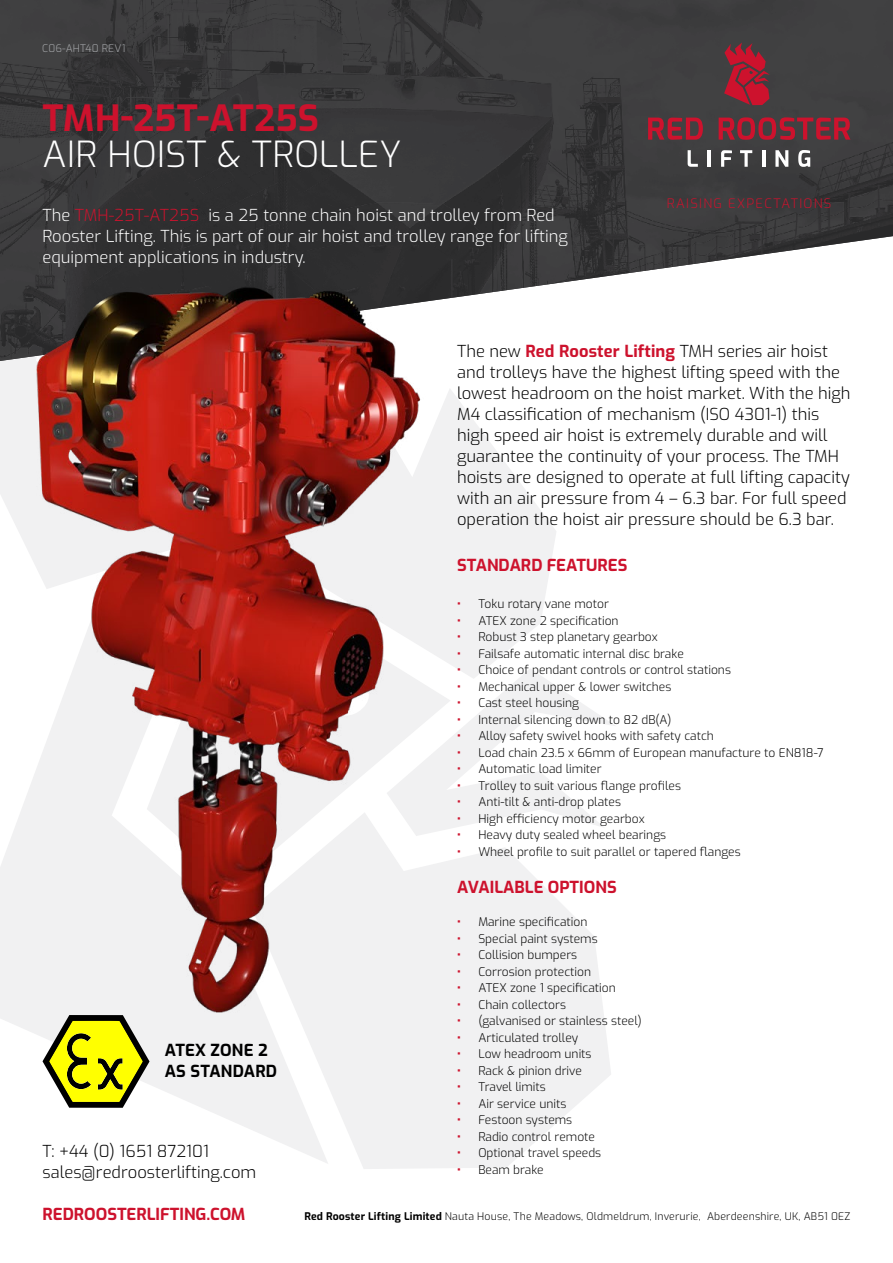
<style>
.page{position:relative;width:893px;height:1263px;background:#fff}
.page>*{position:absolute;margin:0;border:0;box-sizing:border-box;transform-origin:0 0}
.t1{font:300 36px "Exo";letter-spacing:.01em;color:#fff}
.t2{font:700 36px "Exo";letter-spacing:.01em;color:#cd122d}
.t3{font:300 16.5px/21px "Exo";color:#000}
.t4{font:300 16.5px/21px "Exo";color:#fff}
.t5{font:700 16.5px "Exo";color:#cd122d}
.t6{font:700 16.5px/21px "Exo";letter-spacing:.01em;color:#000}
.t7{font:300 13.05px "Exo";letter-spacing:.1em;color:#cd122d}
.t8{font:300 12px "Exo";color:#000}
.t9{font:300 10.5px "Exo";letter-spacing:.015em;color:#000}
.t10{font:300 10.5px "Exo";letter-spacing:.01em;color:#a7a9ac}
.s1{color:#cd122d}
.s2{font-weight:700;color:#cd122d}
.s3{font-weight:700}
</style>
<div class="page">
<svg style="left:541px;top:679px;width:74px;height:133px"></svg>
<svg style="left:328px;top:812px;width:283px;height:357px;fill:#f1f1f2"></svg>
<svg style="left:0;top:361px;width:556px;height:318px"></svg>
<svg style="left:0;top:563px;width:328px;height:600px"></svg>
<img style="left:0;top:0;width:893px;height:361px">
<img style="left:14px;top:269px;width:527px;height:767px">
<svg style="left:39px;top:1012px;width:114px;height:101px"></svg>
<svg style="left:648px;top:118px;width:55px;height:22px"></svg>
<svg style="left:719px;top:117px;width:131px;height:23px;background:#832a37"></svg>
<svg style="left:688px;top:150px;width:10px;height:17px"></svg>
<hr style="left:708px;top:150px;width:3px;height:17px;background:#fff">
<svg style="left:721px;top:150px;width:11px;height:17px"></svg>
<svg style="left:740px;top:150px;width:12px;height:17px"></svg>
<hr style="left:762px;top:150px;width:3px;height:17px;background:#fff">
<svg style="left:775px;top:150px;width:13px;height:17px"></svg>
<svg style="left:798px;top:150px;width:12px;height:17px"></svg>
<svg style="left:724px;top:43px;width:46px;height:62px;background:#912535"></svg>
<p class="t10" style="left:42px;top:41px;width:85px">C06-AHT40 REV1</p>
<h1 class="t2" style="left:43px;top:91px;width:278px">TMH-25T-AT25S</h1>
<h1 class="t1" style="left:43px;top:127px;width:361px">AIR HOIST &amp; TROLLEY</h1>
<h2 class="t4" style="left:43px;top:203px;width:527px">The <span class="s1">TMH-25T-AT25S</span> is a 25 tonne chain hoist and trolley from Red<br>Rooster Lifting. This is part of our air hoist and trolley range for lifting equipment applications in industry.</h2>
<p class="t7" style="left:667px;top:194px;width:166px">RAISING EXPECTATIONS</p>
<h2 class="t6" style="left:165px;top:1038px;width:114px">ATEX ZONE 2<br>AS STANDARD</h2>
<h2 class="t3" style="left:43px;top:1139px;width:215px">T: +44 (0) 1651 872101 sales@redroosterlifting.com</h2>
<h2 class="t5" style="left:43px;top:1201px;width:204px">REDROOSTERLIFTING.COM</h2>
<p class="t3" style="left:457px;top:339px;width:395px">The new <span class="s2">Red Rooster Lifting</span> TMH series air hoist and trolleys have the highest lifting speed with the lowest headroom on the hoist market. With the high M4 classification of mechanism (ISO 4301-1) this high speed air hoist is extremely durable and will guarantee the continuity of your process. The TMH hoists are designed to operate at full lifting capacity with an air pressure from 4 – 6.3 bar. For full speed operation the hoist air pressure should be 6.3 bar.</p>
<h2 class="t5" style="left:457px;top:552px;width:172px">STANDARD FEATURES</h2>
<p class="t8" style="left:457px;top:595px;width:153px"><span class="s2">•</span> Toku rotary vane motor</p>
<p class="t8" style="left:457px;top:612px;width:163px"><span class="s2">•</span> ATEX zone 2 specification</p>
<p class="t8" style="left:457px;top:628px;width:202px"><span class="s2">•</span> Robust 3 step planetary gearbox</p>
<p class="t8" style="left:457px;top:645px;width:228px"><span class="s2">•</span> Failsafe automatic internal disc brake</p>
<p class="t8" style="left:457px;top:661px;width:275px"><span class="s2">•</span> Choice of pendant controls or control stations</p>
<p class="t8" style="left:457px;top:678px;width:216px"><span class="s2">•</span> Mechanical upper &amp; lower switches</p>
<p class="t8" style="left:457px;top:694px;width:123px"><span class="s2">•</span> Cast steel housing</p>
<p class="t8" style="left:457px;top:711px;width:216px"><span class="s2">•</span> Internal silencing down to 82 dB(A)</p>
<p class="t8" style="left:457px;top:727px;width:258px"><span class="s2">•</span> Alloy safety swivel hooks with safety catch</p>
<p class="t8" style="left:457px;top:744px;width:368px"><span class="s2">•</span> Load chain 23.5 x 66mm of European manufacture to EN818-7</p>
<p class="t8" style="left:457px;top:760px;width:146px"><span class="s2">•</span> Automatic load limiter</p>
<p class="t8" style="left:457px;top:777px;width:225px"><span class="s2">•</span> Trolley to suit various flange profiles</p>
<p class="t8" style="left:457px;top:793px;width:165px"><span class="s2">•</span> Anti-tilt &amp; anti-drop plates</p>
<p class="t8" style="left:457px;top:810px;width:189px"><span class="s2">•</span> High efficiency motor gearbox</p>
<p class="t8" style="left:457px;top:826px;width:211px"><span class="s2">•</span> Heavy duty sealed wheel bearings</p>
<p class="t8" style="left:457px;top:843px;width:285px"><span class="s2">•</span> Wheel profile to suit parallel or tapered flanges</p>
<h2 class="t5" style="left:457px;top:875px;width:161px">AVAILABLE OPTIONS</h2>
<p class="t8" style="left:457px;top:913px;width:132px"><span class="s2">•</span> Marine specification</p>
<p class="t8" style="left:457px;top:930px;width:142px"><span class="s2">•</span> Special paint systems</p>
<p class="t8" style="left:457px;top:946px;width:122px"><span class="s2">•</span> Collision bumpers</p>
<p class="t8" style="left:457px;top:963px;width:136px"><span class="s2">•</span> Corrosion protection</p>
<p class="t8" style="left:457px;top:979px;width:160px"><span class="s2">•</span> ATEX zone 1 specification</p>
<p class="t8" style="left:457px;top:996px;width:110px"><span class="s2">•</span> Chain collectors</p>
<p class="t8" style="left:457px;top:1012px;width:186px"><span class="s2">•</span> (galvanised or stainless steel)</p>
<p class="t8" style="left:457px;top:1029px;width:123px"><span class="s2">•</span> Articulated trolley</p>
<p class="t8" style="left:457px;top:1045px;width:136px"><span class="s2">•</span> Low headroom units</p>
<p class="t8" style="left:457px;top:1062px;width:126px"><span class="s2">•</span> Rack &amp; pinion drive</p>
<p class="t8" style="left:457px;top:1078px;width:90px"><span class="s2">•</span> Travel limits</p>
<p class="t8" style="left:457px;top:1095px;width:111px"><span class="s2">•</span> Air service units</p>
<p class="t8" style="left:457px;top:1111px;width:117px"><span class="s2">•</span> Festoon systems</p>
<p class="t8" style="left:457px;top:1128px;width:139px"><span class="s2">•</span> Radio control remote</p>
<p class="t8" style="left:457px;top:1144px;width:146px"><span class="s2">•</span> Optional travel speeds</p>
<p class="t8" style="left:457px;top:1161px;width:88px"><span class="s2">•</span> Beam brake</p>
<p class="t9" style="left:304px;top:1209px;width:548px"><span class="s3">Red Rooster Lifting Limited</span> Nauta House, The Meadows, Oldmeldrum, Inverurie, Aberdeenshire, UK, AB51 0EZ</p>
</div>
